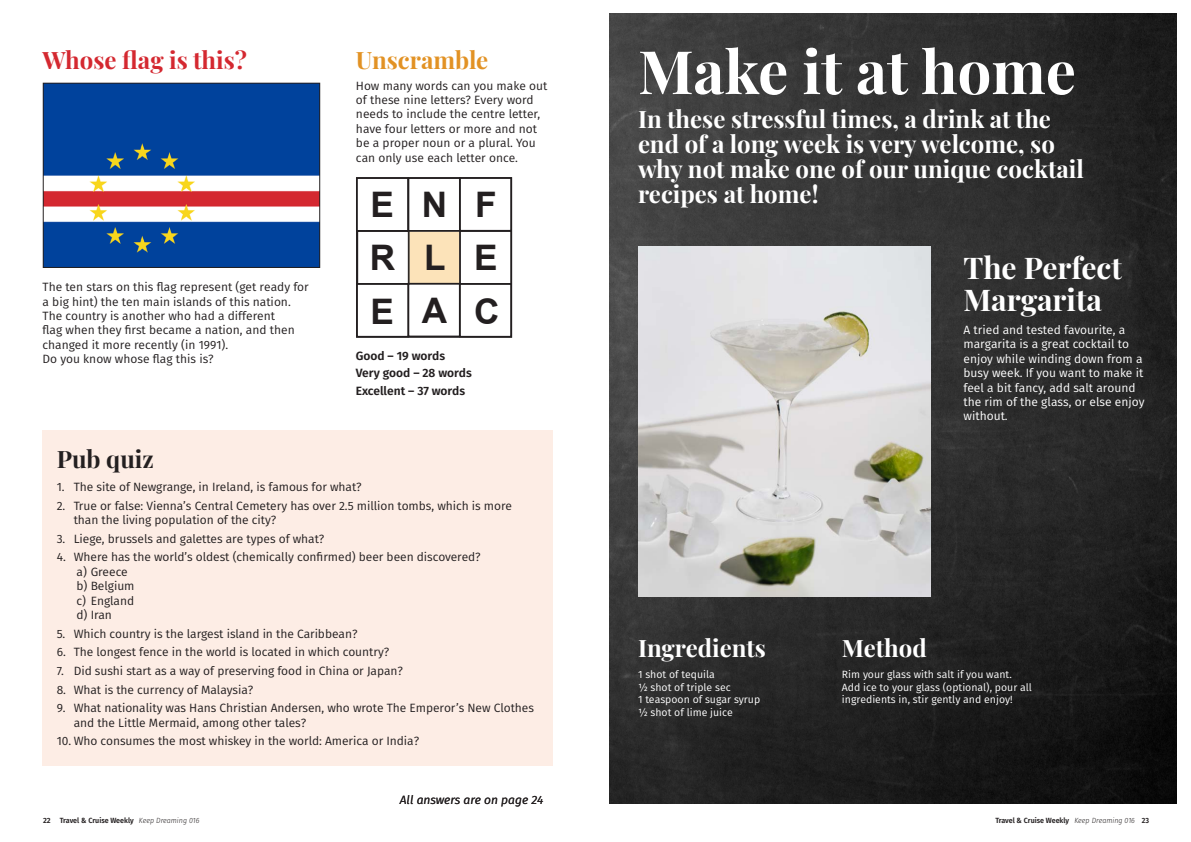
<style>
.page{position:relative;width:1191px;height:842px;background:#fff}
.page>*{position:absolute;margin:0;border:0;box-sizing:border-box;transform-origin:0 0}
.TCW_title{font:700 60px "Playfair Display";color:#fff}
.breakout{font:700 35.2px "Arial";color:#231f20}
.TCW_headline{font:700 30px/32px "Playfair Display";color:#fff}
.TCW_mini_head{font:700 24px/25px "Playfair Display";color:#fff}
.TD_lead_story_headli{font:700 24px "Playfair Display";color:#d42830}
.TD_lead_story_headli-2{font:700 24px "Playfair Display";color:#e29224}
.TCW_mini_head-2{font:700 24px "Playfair Display";color:#231f20}
.TCW_body{font:12px/14.4px "Fira Sans";letter-spacing:-.005em;color:#231f20}
.TCW_body-2{font:12px/14.4px "Fira Sans";color:#fff}
.TCW_body-3{font:600 12px "Fira Sans";color:#231f20}
.TCW_body-4{font:italic 12px "Fira Sans";color:#231f20}
.TCW_body-5{font:10.5px/12.6px "Fira Sans";color:#fff}
.t1{font:600 7.5px "Fira Sans";color:#231f20}
.t2{font:600 7.5px "Fira Sans";color:#231f20;scale:.95 1}
.s1{font-weight:300;font-style:italic}
</style>
<div class="page">
<div style="left:43px;top:431px;width:510px;height:335px;background:#fdede5"></div>
<div style="left:356px;top:177px;width:53px;height:55px;border:2px solid #231f20"></div>
<div style="left:408px;top:177px;width:52px;height:55px;border:2px solid #231f20"></div>
<div style="left:356px;top:230px;width:53px;height:55px;border:2px solid #231f20"></div>
<div style="left:409px;top:231px;width:51px;height:53px;background:#fce3b9"></div>
<div style="left:408px;top:230px;width:53px;height:55px;border:2px solid #231f20"></div>
<div style="left:459px;top:230px;width:53px;height:55px;border:2px solid #231f20"></div>
<div style="left:356px;top:283px;width:53px;height:54px;border:2px solid #231f20"></div>
<div style="left:408px;top:283px;width:52px;height:54px;border:2px solid #231f20"></div>
<div style="left:459px;top:283px;width:53px;height:54px;border:2px solid #231f20"></div>
<div style="left:459px;top:177px;width:53px;height:54px;border:2px solid #231f20"></div>
<img style="left:45px;top:85px;width:273px;height:181px">
<div style="left:43px;top:83px;width:277px;height:185px;border:1px solid #231f20"></div>
<img style="left:609px;top:14px;width:567px;height:789px">
<img style="left:638px;top:247px;width:292px;height:350px">
<p class="TD_lead_story_headli" style="left:43px;top:42px;width:206px">Whose flag is this?</p>
<p class="TCW_body" style="left:43px;top:279px;width:268px">The ten stars on this flag represent (get ready for a big hint) the ten main islands of this nation.</p>
<p class="TCW_body" style="left:43px;top:308px;width:254px">The country is another who had a different flag when they first became a nation, and then changed it more recently (in 1991).</p>
<p class="TCW_body" style="left:43px;top:351px;width:173px">Do you know whose flag this is?</p>
<p class="TD_lead_story_headli-2" style="left:356px;top:42px;width:134px">Unscramble</p>
<p class="TCW_body" style="left:356px;top:78px;width:193px">How many words can you make out of these nine letters? Every word needs to include the centre letter, have four letters or more and not be a proper noun or a plural. You can only use each letter once.</p>
<p class="breakout" style="left:370px;top:180px;width:25px">E</p>
<p class="breakout" style="left:422px;top:180px;width:27px">N</p>
<p class="breakout" style="left:475px;top:180px;width:23px">F</p>
<p class="breakout" style="left:370px;top:233px;width:27px">R</p>
<p class="breakout" style="left:370px;top:287px;width:25px">E</p>
<p class="breakout" style="left:424px;top:233px;width:23px">L</p>
<p class="breakout" style="left:474px;top:233px;width:25px">E</p>
<p class="breakout" style="left:422px;top:286px;width:27px">A</p>
<p class="breakout" style="left:474px;top:287px;width:27px">C</p>
<p class="TCW_body-3" style="left:356px;top:346px;width:91px">Good – 19 words</p>
<p class="TCW_body-3" style="left:356px;top:363px;width:118px">Very good – 28 words</p>
<p class="TCW_body-3" style="left:356px;top:380px;width:111px">Excellent – 37 words</p>
<p class="TCW_mini_head-2" style="left:57px;top:440px;width:99px">Pub quiz</p>
<p class="TCW_body" style="left:57px;top:479px;width:306px">1. The site of Newgrange, in Ireland, is famous for what?</p>
<p class="TCW_body" style="left:74px;top:498px;width:440px;text-indent:-17px">2. True or false: Vienna’s Central Cemetery has over 2.5 million tombs, which is more than the living population of the city?</p>
<p class="TCW_body" style="left:57px;top:531px;width:269px">3. Liege, brussels and galettes are types of what?</p>
<p class="TCW_body" style="left:57px;top:550px;width:425px">4. Where has the world’s oldest (chemically confirmed) beer been discovered?</p>
<p class="TCW_body" style="left:77px;top:564px;width:53px">a) Greece</p>
<p class="TCW_body" style="left:77px;top:578px;width:59px">b) Belgium</p>
<p class="TCW_body" style="left:77px;top:593px;width:59px">c) England</p>
<p class="TCW_body" style="left:77px;top:607px;width:37px">d) Iran</p>
<p class="TCW_body" style="left:57px;top:626px;width:302px">5. Which country is the largest island in the Caribbean?</p>
<p class="TCW_body" style="left:57px;top:645px;width:334px">6. The longest fence in the world is located in which country?</p>
<p class="TCW_body" style="left:57px;top:663px;width:348px">7. Did sushi start as a way of preserving food in China or Japan?</p>
<p class="TCW_body" style="left:57px;top:682px;width:198px">8. What is the currency of Malaysia?</p>
<p class="TCW_body" style="left:74px;top:700px;width:462px;text-indent:-17px">9. What nationality was Hans Christian Andersen, who wrote The Emperor’s New Clothes and the Little Mermaid, among other tales?</p>
<p class="TCW_body" style="left:57px;top:734px;width:364px">10. Who consumes the most whiskey in the world: America or India?</p>
<p class="TCW_body-4" style="left:400px;top:791px;width:145px">All answers are on page 24</p>
<p class="TCW_title" style="left:638px;top:24px;width:439px">Make it at home</p>
<p class="TCW_mini_head" style="left:638px;top:104px;width:447px">In these stressful times, a drink at the end of a long week is very welcome, so why not make one of our unique cocktail recipes at home!</p>
<p class="TCW_headline" style="left:963px;top:249px;width:160px">The Perfect<br>Margarita</p>
<p class="TCW_body-2" style="left:963px;top:322px;width:182px">A tried and tested favourite, a margarita is a great cocktail to enjoy while winding down from a busy week. If you want to make it feel a bit fancy, add salt around the rim of the glass, or else enjoy without.</p>
<p class="TCW_mini_head" style="left:638px;top:633px;width:129px">Ingredients</p>
<p class="TCW_body-5" style="left:638px;top:668px;width:78px">1 shot of tequila</p>
<p class="TCW_body-5" style="left:638px;top:680px;width:94px">½ shot of triple sec</p>
<p class="TCW_body-5" style="left:638px;top:693px;width:124px">1 teaspoon of sugar syrup</p>
<p class="TCW_body-5" style="left:638px;top:706px;width:96px">½ shot of lime juice</p>
<p class="TCW_mini_head" style="left:842px;top:633px;width:86px">Method</p>
<p class="TCW_body-5" style="left:842px;top:668px;width:171px">Rim your glass with salt if you want.</p>
<p class="TCW_body-5" style="left:842px;top:680px;width:191px">Add ice to your glass (optional), pour all ingredients in, stir gently and enjoy!</p>
<p class="t1" style="left:43px;top:814px;width:158px">22 Travel &amp; Cruise Weekly <span class="s1">Keep Dreaming 016</span></p>
<p class="t2" style="left:995px;top:814px;width:163px">Travel &amp; Cruise Weekly <span class="s1">Keep Dreaming 016</span> 23</p>
</div>
